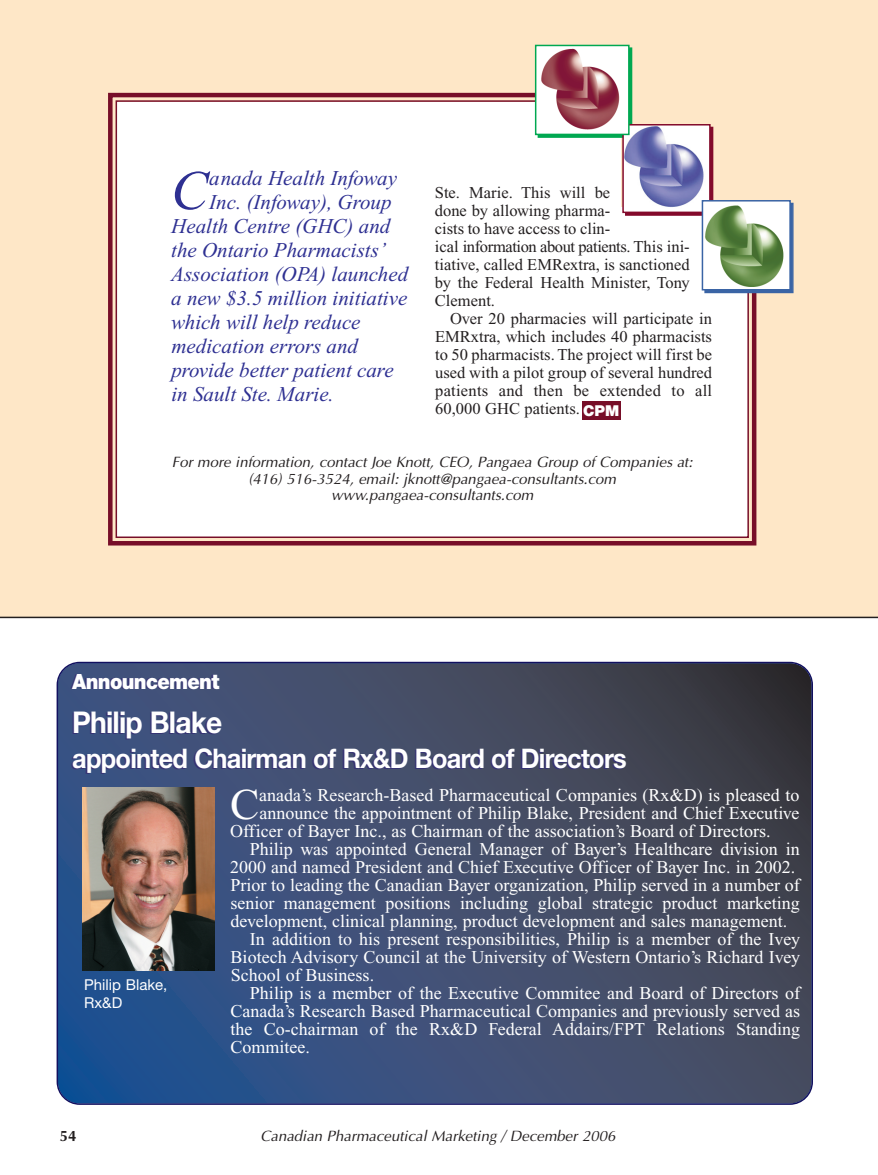
<style>
.page{position:relative;width:878px;height:1175px;background:#fff}
.page>*{position:absolute;margin:0;border:0;box-sizing:border-box;transform-origin:0 0}
.t1{font:italic 55.5px "Times";color:#2e3092}
.t2{font:43.8px "Times";color:#fff}
.t3{font:700 30px "Helvetica Neue";letter-spacing:-.03em;color:#fff;scale:.94 1}
.t4{font:700 27px "Helvetica Neue";letter-spacing:-.03em;color:#fff;scale:.94 1}
.t5{font:italic 21px "Times";color:#2e3092}
.t6{font:900 21px "Helvetica Neue";letter-spacing:-.035em;color:#fff;scale:.94 1}
.t7{font:18px "Times";color:#fff}
.t8{font:16.5px/18px "Times";color:#231f20}
.t9{font:italic 15px/16.5px "Optima";color:#231f20;text-align:center}
.t10{font:15px/18px "Helvetica Neue";color:#fff}
.t11{font:700 15px "Optima";color:#231f20}
</style>
<div class="page">
<div style="left:0;top:0;width:878px;height:617px;background:#fee7c7"></div>
<div style="left:117px;top:102px;width:630px;height:434px;background:#fff"></div>
<div style="left:108px;top:93px;width:648px;height:452px;border:4px solid #770e28"></div>
<div style="left:582px;top:401px;width:38px;height:18px;background:#770e28"></div>
<div style="left:621px;top:40px;width:182px;height:167px;background:#fee7c7"></div>
<div style="left:704px;top:203px;width:89px;height:90px;border:2px solid #3a64a5"></div>
<div style="left:625px;top:127px;width:88px;height:89px;border:2px solid #830a2b"></div>
<div style="left:537px;top:47px;width:95px;height:91px;border:2px solid #00a851"></div>
<img style="left:625px;top:127px;width:82px;height:83px">
<div style="left:622px;top:124px;width:88px;height:89px;border:2px solid #830a2b"></div>
<img style="left:538px;top:48px;width:88px;height:84px">
<div style="left:535px;top:45px;width:94px;height:90px;border:2px solid #00a851"></div>
<img style="left:704px;top:203px;width:83px;height:84px">
<div style="left:701px;top:200px;width:89px;height:90px;border:2px solid #3a64a5"></div>
<svg style="left:57px;top:662px;width:756px;height:442px;background:#3e4c6c"></svg>
<img style="left:83px;top:787px;width:132px;height:183px">
<hr style="left:0;top:616px;width:878px;height:2px;background:#231f20">
<h1 class="t1" style="left:171px;top:170px;width:39px">C</h1>
<p class="t5" style="left:209px;top:170px;width:189px">anada Health Infoway</p>
<p class="t8" style="left:435px;top:185px;width:256px">Ste. Marie. This will be<br>done by allowing pharma-<br>cists to have access to clin-<br>ical information about patients. This ini&shy;tiative, called EMRextra, is sanctioned by the Federal Health Minister, Tony<br>Clement.</p>
<p class="t8" style="left:435px;top:311px;width:278px;text-align:justify;text-indent:15px">Over 20 pharmacies will participate in EMRxtra, which includes 40 pharmacists to 50 pharmacists. The project will first be used with a pilot group of several hundred patients and then be extended to all 60,000 GHC patients. <sub>CPM</sub></p>
<p class="t9" style="left:172px;top:453px;width:522px">For more information, contact Joe Knott, CEO, Pangaea Group of Companies at: (416) 516-3524, email: jknott@pangaea-consultants.com www.pangaea-consultants.com</p>
<p class="t5" style="left:209px;top:194px;width:184px">Inc. (Infoway), Group</p>
<p class="t5" style="left:171px;top:218px;width:221px">Health Centre (GHC) and</p>
<p class="t5" style="left:171px;top:242px;width:216px">the Ontario Pharmacists’</p>
<p class="t5" style="left:171px;top:266px;width:238px">Association (OPA) launched</p>
<p class="t5" style="left:171px;top:290px;width:237px">a new $3.5 million initiative</p>
<p class="t5" style="left:171px;top:314px;width:191px">which will help reduce</p>
<p class="t5" style="left:171px;top:338px;width:188px">medication errors and</p>
<p class="t5" style="left:171px;top:362px;width:224px">provide better patient care</p>
<p class="t5" style="left:171px;top:386px;width:164px">in Sault Ste. Marie.</p>
<p class="t6" style="left:72px;top:674px;width:158px">Announcement</p>
<h3 class="t3" style="left:72px;top:711px;width:161px">Philip Blake</h3>
<h3 class="t4" style="left:72px;top:748px;width:591px">appointed Chairman of Rx&amp;D Board of Directors</h3>
<p class="t10" style="left:84px;top:977px;width:85px">Philip Blake,<br>Rx&amp;D</p>
<h2 class="t2" style="left:230px;top:788px;width:31px">C</h2>
<p class="t7" style="left:259px;top:788px;width:541px">anada’s Research-Based Pharmaceutical Companies (Rx&amp;D) is pleased to</p>
<p class="t7" style="left:259px;top:806px;width:541px">announce the appointment of Philip Blake, President and Chief Executive</p>
<p class="t7" style="left:230px;top:824px;width:542px">Officer of Bayer Inc., as Chairman of the association’s Board of Directors.</p>
<p class="t7" style="left:250px;top:842px;width:551px">Philip was appointed General Manager of Bayer’s Healthcare division in</p>
<p class="t7" style="left:230px;top:860px;width:566px">2000 and named President and Chief Executive Officer of Bayer Inc. in 2002.</p>
<p class="t7" style="left:230px;top:878px;width:571px">Prior to leading the Canadian Bayer organization, Philip served in a number of</p>
<p class="t7" style="left:230px;top:896px;width:571px">senior management positions including global strategic product marketing</p>
<p class="t7" style="left:230px;top:914px;width:558px">development, clinical planning, product development and sales management.</p>
<p class="t7" style="left:250px;top:932px;width:551px">In addition to his present responsibilities, Philip is a member of the Ivey</p>
<p class="t7" style="left:231px;top:950px;width:571px">Biotech Advisory Council at the University of Western Ontario’s Richard Ivey</p>
<p class="t7" style="left:231px;top:968px;width:145px">School of Business.</p>
<p class="t7" style="left:250px;top:986px;width:551px">Philip is a member of the Executive Commitee and Board of Directors of</p>
<p class="t7" style="left:230px;top:1004px;width:571px">Canada’s Research Based Pharmaceutical Companies and previously served as</p>
<p class="t7" style="left:230px;top:1022px;width:571px">the Co-chairman of the Rx&amp;D Federal Addairs/FPT Relations Standing</p>
<p class="t7" style="left:230px;top:1040px;width:81px">Commitee.</p>
<p class="t11" style="left:60px;top:1126px;width:18px">54</p>
<p class="t9" style="left:260px;top:1127px;width:356px">Canadian Pharmaceutical Marketing / December 2006</p>
</div>
